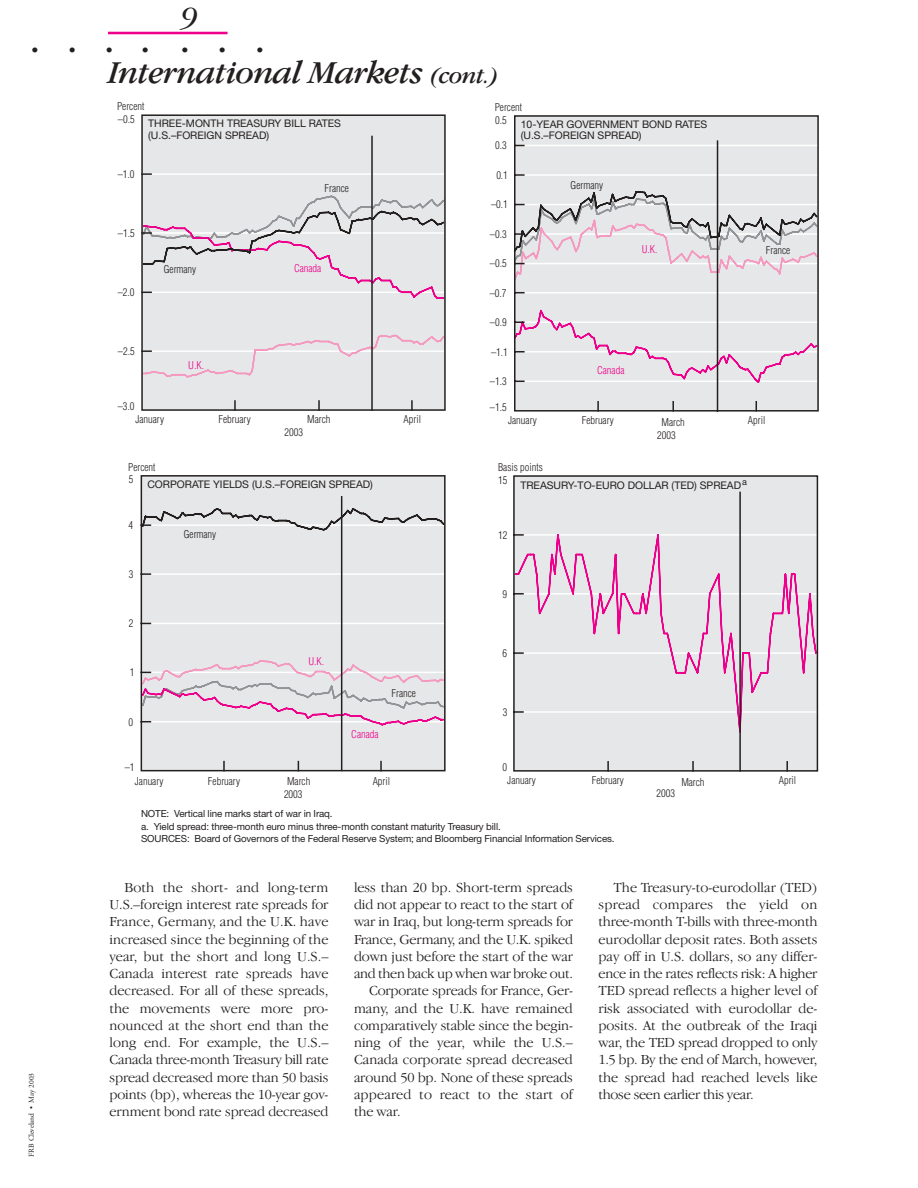
<style>
.page{position:relative;width:918px;height:1188px;background:#fff}
.page>*{position:absolute;margin:0;border:0;box-sizing:border-box;transform-origin:0 0}
.t1{font:italic 33px "Garamond IT Cby BT";letter-spacing:-.02em;color:#231f1f}
.t2{font:italic 30px "Garamond IT Cby BT";color:#231f1f}
.t3{font:18px "Adobe Garamond";color:#231f1f}
.t4{font:300 14.25px/17.2px "Garamond IT Cby BT";letter-spacing:-.01em;color:#231f1f;text-align:justify}
.t5{font:300 14.25px "Garamond IT Cby BT";letter-spacing:.01em;color:#231f1f}
.t6{font:300 condensed 10.5px "Helvetica";color:#231f1f}
.t7{font:10.5px/11.4px "Helvetica Neue";color:#231f1f}
.t8{font:300 condensed 10.5px "Helvetica";color:#ed008b}
.t9{font:9.75px/12.8px "Helvetica Neue";letter-spacing:-.01em;color:#231f1f}
.t10{font:7.5px "Adobe Garamond";letter-spacing:-.005em;color:#231f1f}
.s1{font-size:24px}
</style>
<div class="page">
<hr style="left:108px;top:32px;width:120px;height:2px;background:#ed008b">
<svg style="left:513px;top:115px;width:306px;height:297px;background:#dfdcdf"></svg>
<svg style="left:140px;top:475px;width:306px;height:297px;background:#e0dee0"></svg>
<hr style="left:341px;top:497px;width:1px;height:273px;background:#231f1f">
<svg style="left:513px;top:475px;width:306px;height:297px;background:#e2d9df"></svg>
<hr style="left:739px;top:492px;width:2px;height:279px;background:#231f1f">
<div style="left:142px;top:115px;width:303px;height:295px;background:#e6e7e8"></div>
<hr style="left:142px;top:173px;width:303px;height:2px;background:#fff">
<svg style="left:234px;top:401px;width:2px;height:7px"></svg>
<svg style="left:318px;top:401px;width:2px;height:7px"></svg>
<svg style="left:411px;top:401px;width:2px;height:7px"></svg>
<div style="left:141px;top:114px;width:305px;height:297px;border:2px solid #231f1f"></div>
<svg style="left:142px;top:333px;width:304px;height:46px"></svg>
<svg style="left:142px;top:194px;width:304px;height:106px"></svg>
<svg style="left:142px;top:173px;width:9px;height:2px"></svg>
<hr style="left:371px;top:136px;width:2px;height:274px;background:#231f1f">
<h2 class="t2" style="left:182px;top:6px;width:18px">9</h2>
<p class="t3" style="left:32px;top:43px;width:46px">• •</p>
<p class="t3" style="left:106px;top:43px;width:44px">• •</p>
<p class="t3" style="left:181px;top:43px;width:46px">• •</p>
<p class="t3" style="left:256px;top:43px;width:8px">•</p>
<h1 class="t1" style="left:109px;top:60px;width:392px">International Markets <span class="s1">(cont.)</span></h1>
<p class="t10" style="left:28px;top:1156px;width:85px;rotate:-90deg">FRB Cleveland • May 2003</p>
<p class="t6" style="left:117px;top:102px;width:29px">Percent</p>
<p class="t6" style="left:118px;top:115px;width:18px">–0.5</p>
<p class="t7" style="left:148px;top:119px;width:194px">THREE-MONTH TREASURY BILL RATES (U.S.–FOREIGN SPREAD)</p>
<p class="t6" style="left:495px;top:103px;width:29px">Percent</p>
<p class="t7" style="left:521px;top:120px;width:188px">10-YEAR GOVERNMENT BOND RATES (U.S.–FOREIGN SPREAD)</p>
<p class="t6" style="left:495px;top:116px;width:13px">0.5</p>
<p class="t6" style="left:495px;top:141px;width:13px">0.3</p>
<p class="t6" style="left:118px;top:170px;width:18px">–1.0</p>
<p class="t6" style="left:496px;top:171px;width:13px">0.1</p>
<p class="t6" style="left:325px;top:184px;width:26px">France</p>
<p class="t6" style="left:571px;top:181px;width:34px">Germany</p>
<p class="t6" style="left:491px;top:200px;width:18px">–0.1</p>
<p class="t6" style="left:118px;top:229px;width:18px">–1.5</p>
<p class="t6" style="left:490px;top:230px;width:18px">–0.3</p>
<p class="t8" style="left:642px;top:245px;width:17px">U.K.</p>
<p class="t6" style="left:766px;top:247px;width:26px">France</p>
<p class="t6" style="left:164px;top:265px;width:34px">Germany</p>
<p class="t8" style="left:294px;top:264px;width:29px">Canada</p>
<p class="t6" style="left:490px;top:260px;width:18px">–0.5</p>
<p class="t6" style="left:118px;top:288px;width:18px">–2.0</p>
<p class="t6" style="left:490px;top:289px;width:18px">–0.7</p>
<p class="t6" style="left:490px;top:318px;width:18px">–0.9</p>
<p class="t6" style="left:118px;top:347px;width:18px">–2.5</p>
<p class="t6" style="left:491px;top:348px;width:18px">–1.1</p>
<p class="t8" style="left:188px;top:361px;width:17px">U.K.</p>
<p class="t8" style="left:597px;top:366px;width:29px">Canada</p>
<p class="t6" style="left:490px;top:377px;width:18px">–1.3</p>
<p class="t6" style="left:118px;top:402px;width:18px">–3.0</p>
<p class="t6" style="left:490px;top:403px;width:18px">–1.5</p>
<p class="t6" style="left:135px;top:415px;width:30px">January</p>
<p class="t6" style="left:219px;top:415px;width:34px">February</p>
<p class="t6" style="left:307px;top:415px;width:25px">March</p>
<p class="t6" style="left:404px;top:415px;width:19px">April</p>
<p class="t6" style="left:508px;top:416px;width:30px">January</p>
<p class="t6" style="left:582px;top:416px;width:34px">February</p>
<p class="t6" style="left:662px;top:418px;width:25px">March</p>
<p class="t6" style="left:748px;top:416px;width:19px">April</p>
<p class="t6" style="left:284px;top:428px;width:20px">2003</p>
<p class="t6" style="left:657px;top:431px;width:20px">2003</p>
<p class="t6" style="left:128px;top:463px;width:29px">Percent</p>
<p class="t7" style="left:147px;top:479px;width:227px">CORPORATE YIELDS (U.S.–FOREIGN SPREAD)</p>
<p class="t6" style="left:129px;top:476px;width:6px">5</p>
<p class="t6" style="left:498px;top:463px;width:46px">Basis points</p>
<p class="t7" style="left:520px;top:480px;width:228px">TREASURY-TO-EURO DOLLAR (TED) SPREAD<sup>a</sup></p>
<p class="t6" style="left:498px;top:476px;width:11px">15</p>
<p class="t6" style="left:129px;top:521px;width:6px">4</p>
<p class="t6" style="left:184px;top:531px;width:34px">Germany</p>
<p class="t6" style="left:498px;top:531px;width:11px">12</p>
<p class="t6" style="left:129px;top:570px;width:6px">3</p>
<p class="t6" style="left:503px;top:590px;width:6px">9</p>
<p class="t6" style="left:129px;top:619px;width:6px">2</p>
<p class="t8" style="left:308px;top:657px;width:17px">U.K.</p>
<p class="t6" style="left:503px;top:649px;width:6px">6</p>
<p class="t6" style="left:130px;top:668px;width:6px">1</p>
<p class="t6" style="left:391px;top:689px;width:26px">France</p>
<p class="t6" style="left:129px;top:718px;width:6px">0</p>
<p class="t6" style="left:503px;top:708px;width:6px">3</p>
<p class="t8" style="left:351px;top:731px;width:29px">Canada</p>
<p class="t6" style="left:125px;top:763px;width:11px">–1</p>
<p class="t6" style="left:502px;top:763px;width:6px">0</p>
<p class="t6" style="left:135px;top:777px;width:30px">January</p>
<p class="t6" style="left:208px;top:777px;width:34px">February</p>
<p class="t6" style="left:287px;top:777px;width:25px">March</p>
<p class="t6" style="left:373px;top:777px;width:19px">April</p>
<p class="t6" style="left:507px;top:776px;width:30px">January</p>
<p class="t6" style="left:592px;top:776px;width:34px">February</p>
<p class="t6" style="left:681px;top:778px;width:25px">March</p>
<p class="t6" style="left:779px;top:776px;width:19px">April</p>
<p class="t6" style="left:284px;top:790px;width:20px">2003</p>
<p class="t6" style="left:657px;top:789px;width:20px">2003</p>
<p class="t9" style="left:141px;top:808px;width:475px">NOTE: Vertical line marks start of war in Iraq.<br>a. Yield spread: three-month euro minus three-month constant maturity Treasury bill.<br>SOURCES: Board of Governors of the Federal Reserve System; and Bloomberg Financial Information Services.</p>
<p class="t4" style="left:110px;top:880px;width:221px;text-indent:15px">Both the short- and long-term U.S.–foreign interest rate spreads for France, Germany, and the U.K. have increased since the beginning of the year, but the short and long U.S.– Canada interest rate spreads have decreased. For all of these spreads, the movements were more pro&shy;nounced at the short end than the long end. For example, the U.S.– Canada three-month Treasury bill rate spread decreased more than 50 basis points (bp), whereas the 10-year gov&shy;ernment bond rate spread decreased</p>
<p class="t4" style="left:354px;top:880px;width:221px">less than 20 bp. Short-term spreads</p>
<p class="t4" style="left:599px;top:880px;width:221px;text-indent:15px">The Treasury-to-eurodollar (TED) spread compares the yield on three-month T-bills with three-month eurodollar deposit rates. Both assets pay off in U.S. dollars, so any differ&shy;ence in the rates reflects risk: A higher TED spread reflects a higher level of risk associated with eurodollar de&shy;posits. At the outbreak of the Iraqi war, the TED spread dropped to only 1.5 bp. By the end of March, however, the spread had reached levels like those seen earlier this year.</p>
<p class="t4" style="left:354px;top:897px;width:221px">did not appear to react to the start of</p>
<p class="t4" style="left:354px;top:914px;width:220px">war in Iraq, but long-term spreads for</p>
<p class="t4" style="left:354px;top:932px;width:221px">France, Germany, and the U.K. spiked</p>
<p class="t4" style="left:354px;top:949px;width:221px">down just before the start of the war</p>
<p class="t4" style="left:354px;top:966px;width:221px">and then back up when war broke out.</p>
<p class="t4" style="left:369px;top:983px;width:206px">Corporate spreads for France, Ger-</p>
<p class="t4" style="left:354px;top:1001px;width:221px">many, and the U.K. have remained</p>
<p class="t4" style="left:354px;top:1018px;width:221px">comparatively stable since the begin-</p>
<p class="t4" style="left:354px;top:1035px;width:220px">ning of the year, while the U.S.–</p>
<p class="t4" style="left:354px;top:1052px;width:220px">Canada corporate spread decreased</p>
<p class="t4" style="left:354px;top:1070px;width:221px">around 50 bp. None of these spreads</p>
<p class="t5" style="left:354px;top:1089px;width:221px">appeared to react to the start of</p>
<p class="t4" style="left:354px;top:1104px;width:48px">the war.</p>
</div>
